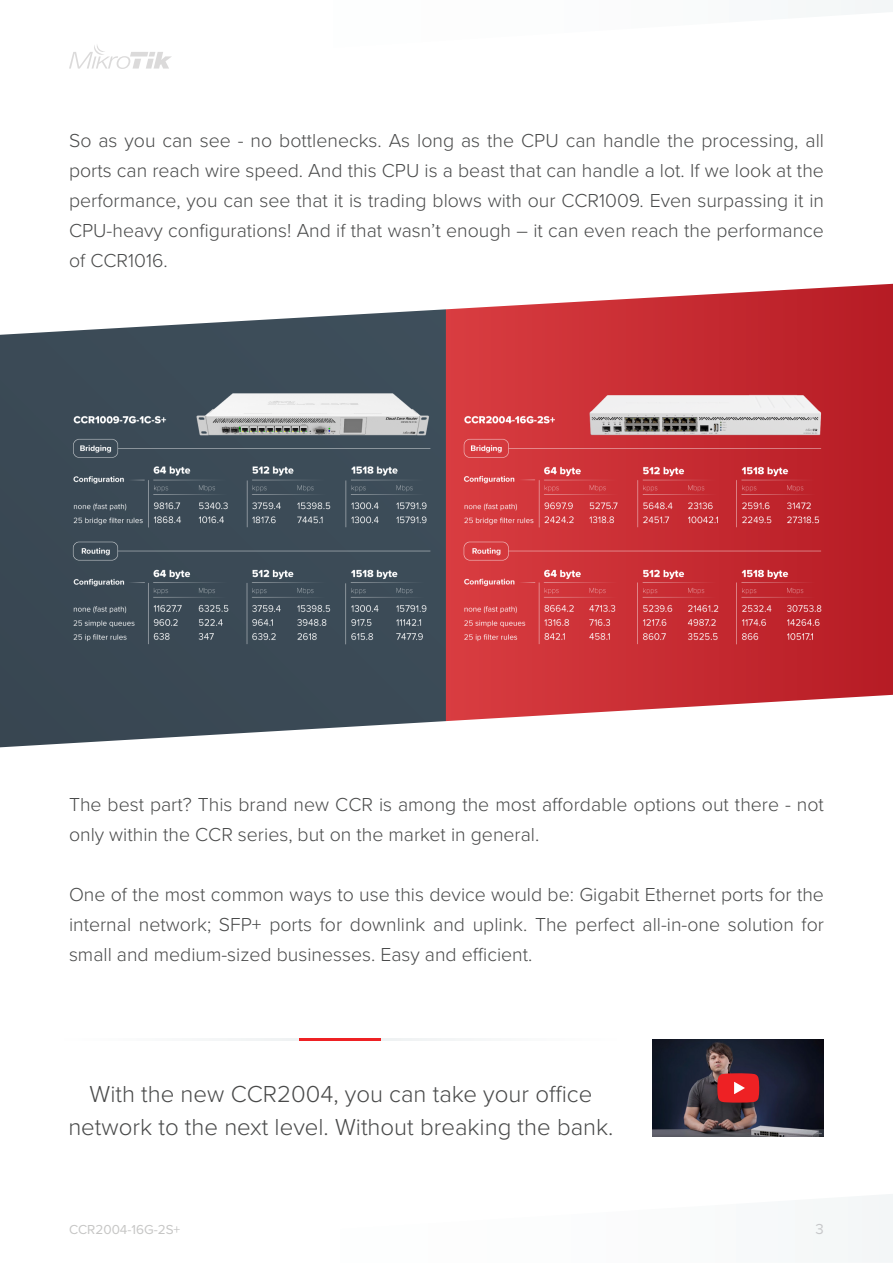
<style>
.page{position:relative;width:893px;height:1263px;background:#fff}
.page>*{position:absolute;margin:0;border:0;box-sizing:border-box;transform-origin:0 0}
.Teksts{font:300 24px/33px "Proxima Nova";color:#494a4a;text-align:center}
.Teksts-2{font:300 19.5px/30px "Proxima Nova";color:#494a4a;text-align:justify}
.t1{font:15px "Proxima Nova";color:#c7c8ca}
.t2{font:13.5px "Proxima Nova";color:#c6c6c5}
</style>
<div class="page">
<svg style="left:841px;top:0;width:52px;height:15px"></svg>
<div style="left:848px;top:1194px;width:45px;height:68px;background:#f4f6f7"></div>
<svg style="left:69px;top:45px;width:103px;height:24px"></svg>
<hr style="left:65px;top:1038px;width:235px;height:3px;background:#eff2f3">
<hr style="left:300px;top:1038px;width:82px;height:3px;background:#ee2124">
<hr style="left:382px;top:1038px;width:235px;height:3px;background:#eff2f3">
<img style="left:653px;top:1039px;width:171px;height:97px">
<div style="left:711px;top:1071px;width:54px;height:42px;background:#231f20;opacity:.5"></div>
<svg style="left:717px;top:1073px;width:42px;height:29px"></svg>
<img style="left:0;top:284px;width:893px;height:463px">
<p class="Teksts-2" style="left:69px;top:125px;width:756px">So as you can see - no bottlenecks. As long as the CPU can handle the processing, all ports can reach wire speed. And this CPU is a beast that can handle a lot. If we look at the performance, you can see that it is trading blows with our CCR1009. Even surpassing it in CPU-heavy configurations! And if that wasn’t enough – it can even reach the performance of CCR1016.</p>
<p class="Teksts-2" style="left:69px;top:789px;width:756px">The best part? This brand new CCR is among the most affordable options out there - not only within the CCR series, but on the market in general.</p>
<p class="Teksts-2" style="left:69px;top:879px;width:756px">One of the most common ways to use this device would be: Gigabit Ethernet ports for the internal network; SFP+ ports for downlink and uplink. The perfect all-in-one solution for small and medium-sized businesses. Easy and efficient.</p>
<p class="Teksts" style="left:68px;top:1076px;width:547px">With the new CCR2004, you can take your office network to the next level. Without breaking the bank.</p>
<p class="t2" style="left:69px;top:1219px;width:113px">CCR2004-16G-2S+</p>
<p class="t1" style="left:816px;top:1218px;width:10px">3</p>
</div>
